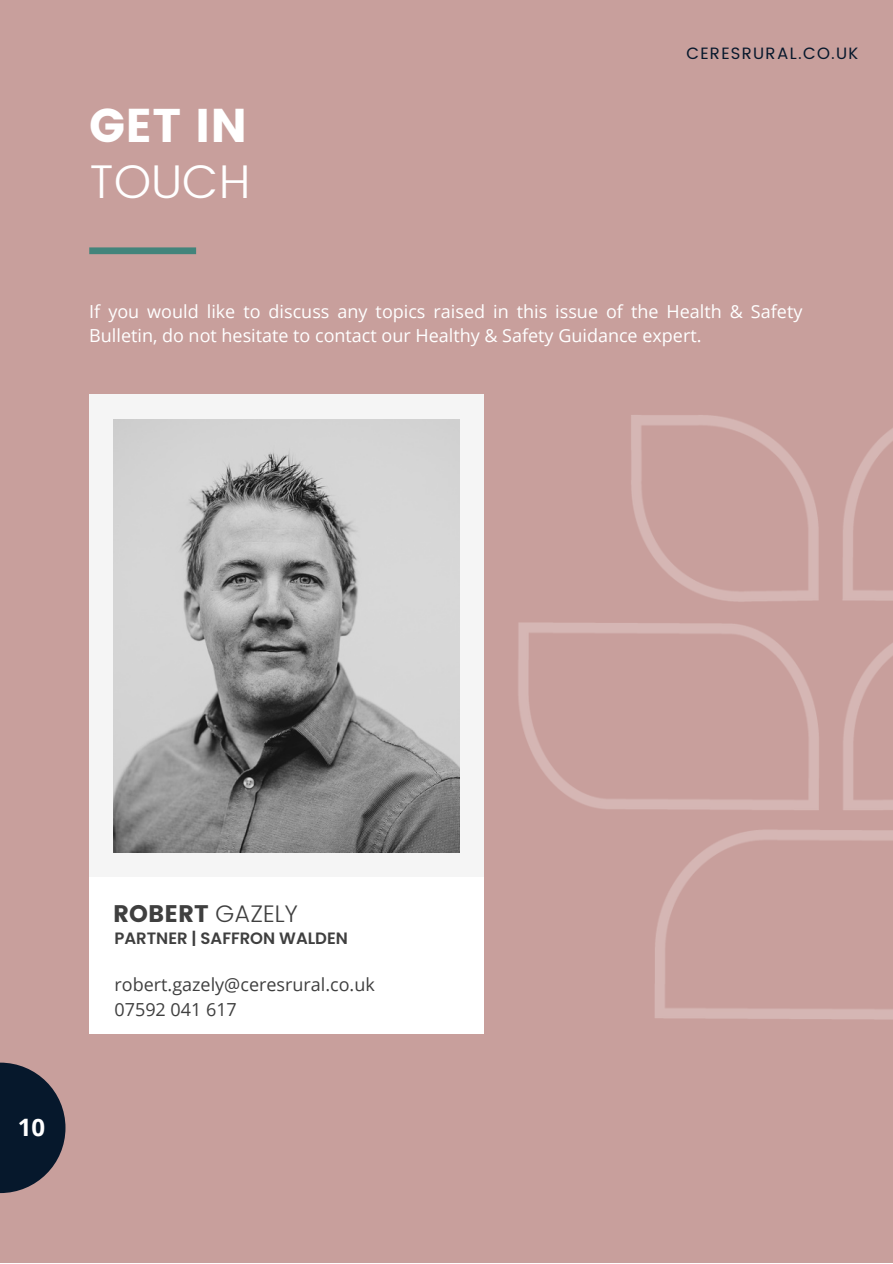
<style>
.page{position:relative;width:893px;height:1264px;background:#fff}
.page>*{position:absolute;margin:0;border:0;box-sizing:border-box;transform-origin:0 0}
.t1{font:47.25px "Poppins";color:#fff}
.t2{font:300 47.25px "Poppins";color:#fff}
.t3{font:24px "Poppins";color:#3f3f3f}
.t4{font:700 24px "Open Sans";color:#fff}
.t5{font:18px/24.8px "Open Sans";color:#fff}
.t6{font:18px/24.8px "Open Sans";color:#3f3f3f}
.t7{font:600 16.5px "Poppins";color:#3f3f3f}
.t8{font:16.5px "Poppins";letter-spacing:.08em;color:#06182c}
.s1{font-weight:300}
</style>
<div class="page">
<div style="left:0;top:0;width:892px;height:1262px;background:#c89f9c"></div>
<div style="left:89px;top:247px;width:107px;height:7px;background:#42847b"></div>
<div style="left:89px;top:394px;width:395px;height:482px;background:#f5f5f5"></div>
<img style="left:113px;top:419px;width:346px;height:433px">
<img style="left:518px;top:415px;width:374px;height:604px">
<div style="left:89px;top:876px;width:395px;height:157px;background:#fff"></div>
<svg style="left:0;top:1062px;width:65px;height:130px"></svg>
<h1 class="t1" style="left:89px;top:98px;width:159px">GET IN</h1>
<h1 class="t2" style="left:89px;top:154px;width:162px">TOUCH</h1>
<p class="t8" style="left:686px;top:44px;width:173px">CERESRURAL.CO.UK</p>
<p class="t5" style="left:89px;top:298px;width:714px">If you would like to discuss any topics raised in this issue of the Health &amp; Safety<br>Bulletin, do not hesitate to contact our Healthy &amp; Safety Guidance expert.</p>
<h2 class="t4" style="left:18px;top:1110px;width:29px">10</h2>
<h2 class="t3" style="left:113px;top:899px;width:186px">ROBERT <span class="s1">GAZELY</span></h2>
<p class="t7" style="left:114px;top:926px;width:235px">PARTNER | SAFFRON WALDEN</p>
<p class="t6" style="left:114px;top:971px;width:262px">robert.gazely@ceresrural.co.uk<br>07592 041 617</p>
</div>
